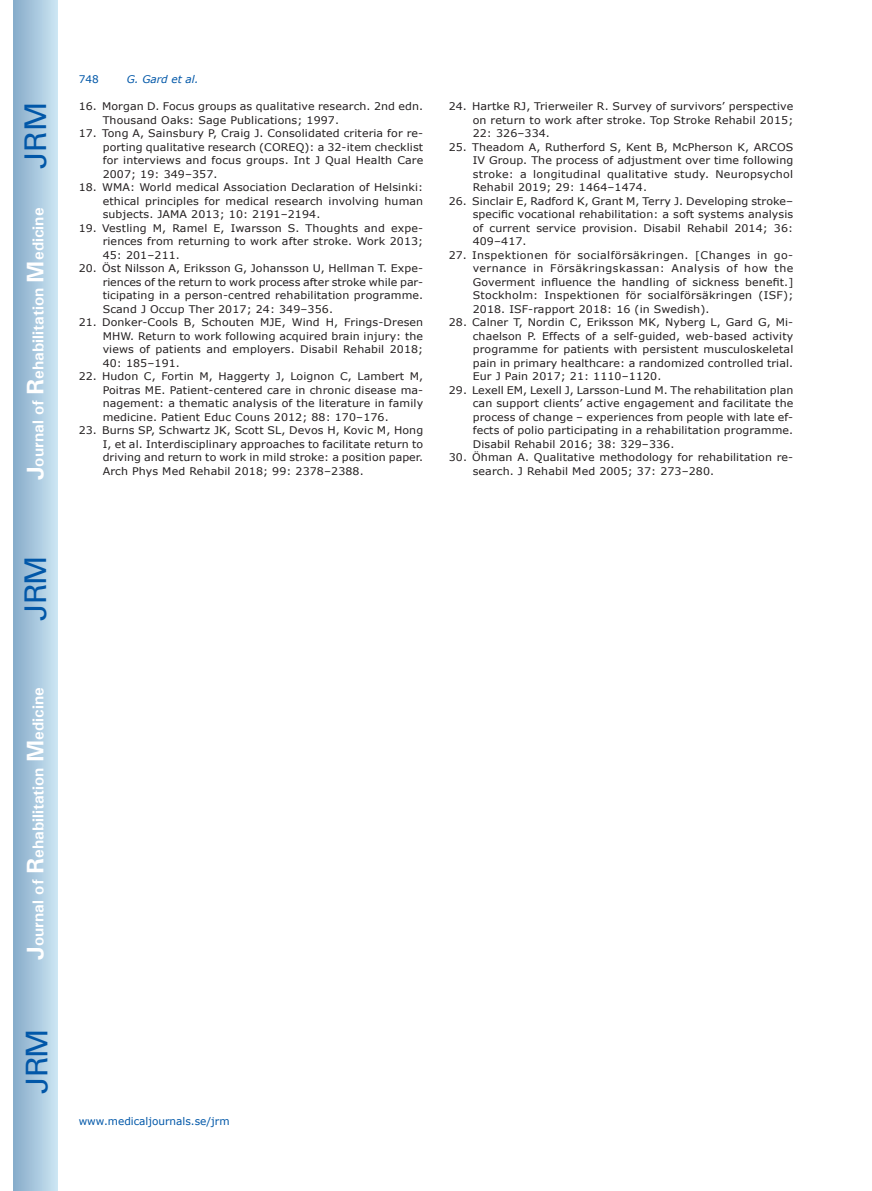
<style>
.page{position:relative;width:872px;height:1191px;background:#fff}
.page>*{position:absolute;margin:0;border:0;box-sizing:border-box;transform-origin:0 0}
.t1{font:30px "Univers";letter-spacing:-.03em;color:#0157a8}
.t2{font:700 15.75px "Univers";color:#fff}
.t3{font:10.5px/13.5px "Verdana";letter-spacing:.01em;color:#231f20;text-align:justify;scale:1.05 1}
.t4{font:10.5px "Verdana";color:#0157a8}
.t5{font:italic 10.5px "Verdana";color:#0157a8}
.s1{font-size:24px}
</style>
<div class="page">
<div style="left:14px;top:0;width:43px;height:1191px;background:linear-gradient(to right,#88acca,#cbe5f2)"></div>
<h1 class="t1" style="left:18px;top:169px;width:68px;rotate:-90deg">JRM</h1>
<h2 class="t2" style="left:28px;top:480px;width:274px;rotate:-90deg"><span class="s1">J</span>ournal of <span class="s1">R</span>ehabilitation <span class="s1">M</span>edicine</h2>
<h1 class="t1" style="left:18px;top:620px;width:67px;rotate:-90deg">JRM</h1>
<h2 class="t2" style="left:28px;top:959px;width:274px;rotate:-90deg"><span class="s1">J</span>ournal of <span class="s1">R</span>ehabilitation <span class="s1">M</span>edicine</h2>
<h1 class="t1" style="left:19px;top:1093px;width:67px;rotate:-90deg">JRM</h1>
<p class="t4" style="left:79px;top:72px;width:22px">748</p>
<p class="t5" style="left:127px;top:72px;width:73px">G. Gard et al.</p>
<p class="t3" style="left:103px;top:100px;width:307px;text-indent:-24px">16. Morgan D. Focus groups as qualitative research. 2nd edn.<br>Thousand Oaks: Sage Publications; 1997.</p>
<p class="t3" style="left:103px;top:127px;width:307px;text-indent:-24px">17. Tong A, Sainsbury P, Craig J. Consolidated criteria for re&shy;porting qualitative research (COREQ): a 32-item checklist for interviews and focus groups. Int J Qual Health Care 2007; 19: 349–357.</p>
<p class="t3" style="left:103px;top:181px;width:307px;text-indent:-24px">18. WMA: World medical Association Declaration of Helsinki: ethical principles for medical research involving human subjects. JAMA 2013; 10: 2191–2194.</p>
<p class="t3" style="left:103px;top:221px;width:307px;text-indent:-24px">19. Vestling M, Ramel E, Iwarsson S. Thoughts and expe&shy;riences from returning to work after stroke. Work 2013; 45: 201–211.</p>
<p class="t3" style="left:103px;top:262px;width:307px;text-indent:-24px">20. Öst Nilsson A, Eriksson G, Johansson U, Hellman T. Expe&shy;riences of the return to work process after stroke while par&shy;ticipating in a person-centred rehabilitation programme.<br>Scand J Occup Ther 2017; 24: 349–356.</p>
<p class="t3" style="left:103px;top:316px;width:307px;text-indent:-24px">21. Donker-Cools B, Schouten MJE, Wind H, Frings-Dresen MHW. Return to work following acquired brain injury: the views of patients and employers. Disabil Rehabil 2018; 40: 185–191.</p>
<p class="t3" style="left:103px;top:370px;width:307px;text-indent:-24px">22. Hudon C, Fortin M, Haggerty J, Loignon C, Lambert M, Poitras ME. Patient-centered care in chronic disease ma&shy;nagement: a thematic analysis of the literature in family medicine. Patient Educ Couns 2012; 88: 170–176.</p>
<p class="t3" style="left:103px;top:424px;width:307px;text-indent:-24px">23. Burns SP, Schwartz JK, Scott SL, Devos H, Kovic M, Hong I, et al. Interdisciplinary approaches to facilitate return to driving and return to work in mild stroke: a position paper.<br>Arch Phys Med Rehabil 2018; 99: 2378–2388.</p>
<p class="t3" style="left:473px;top:100px;width:307px;text-indent:-24px">24. Hartke RJ, Trierweiler R. Survey of survivors’ perspective on return to work after stroke. Top Stroke Rehabil 2015; 22: 326–334.</p>
<p class="t3" style="left:473px;top:140px;width:307px;text-indent:-24px">25. Theadom A, Rutherford S, Kent B, McPherson K, ARCOS IV Group. The process of adjustment over time following stroke: a longitudinal qualitative study. Neuropsychol Rehabil 2019; 29: 1464–1474.</p>
<p class="t3" style="left:473px;top:194px;width:307px;text-indent:-24px">26. Sinclair E, Radford K, Grant M, Terry J. Developing stroke– specific vocational rehabilitation: a soft systems analysis of current service provision. Disabil Rehabil 2014; 36:<br>409–417.</p>
<p class="t3" style="left:473px;top:248px;width:307px;text-indent:-24px">27. Inspektionen för socialförsäkringen. [Changes in go&shy;vernance in Försäkringskassan: Analysis of how the Goverment influence the handling of sickness benefit.] Stockholm: Inspektionen för socialförsäkringen (ISF); 2018. ISF-rapport 2018: 16 (in Swedish).</p>
<p class="t3" style="left:473px;top:316px;width:307px;text-indent:-24px">28. Calner T, Nordin C, Eriksson MK, Nyberg L, Gard G, Mi&shy;chaelson P. Effects of a self-guided, web-based activity programme for patients with persistent musculoskeletal pain in primary healthcare: a randomized controlled trial.<br>Eur J Pain 2017; 21: 1110–1120.</p>
<p class="t3" style="left:473px;top:383px;width:307px;text-indent:-24px">29. Lexell EM, Lexell J, Larsson-Lund M. The rehabilitation plan can support clients’ active engagement and facilitate the process of change – experiences from people with late ef&shy;fects of polio participating in a rehabilitation programme.<br>Disabil Rehabil 2016; 38: 329–336.</p>
<p class="t3" style="left:473px;top:451px;width:307px;text-indent:-24px">30. Öhman A. Qualitative methodology for rehabilitation re&shy;search. J Rehabil Med 2005; 37: 273–280.</p>
<p class="t4" style="left:79px;top:1114px;width:152px">www.medicaljournals.se/jrm</p>
</div>
